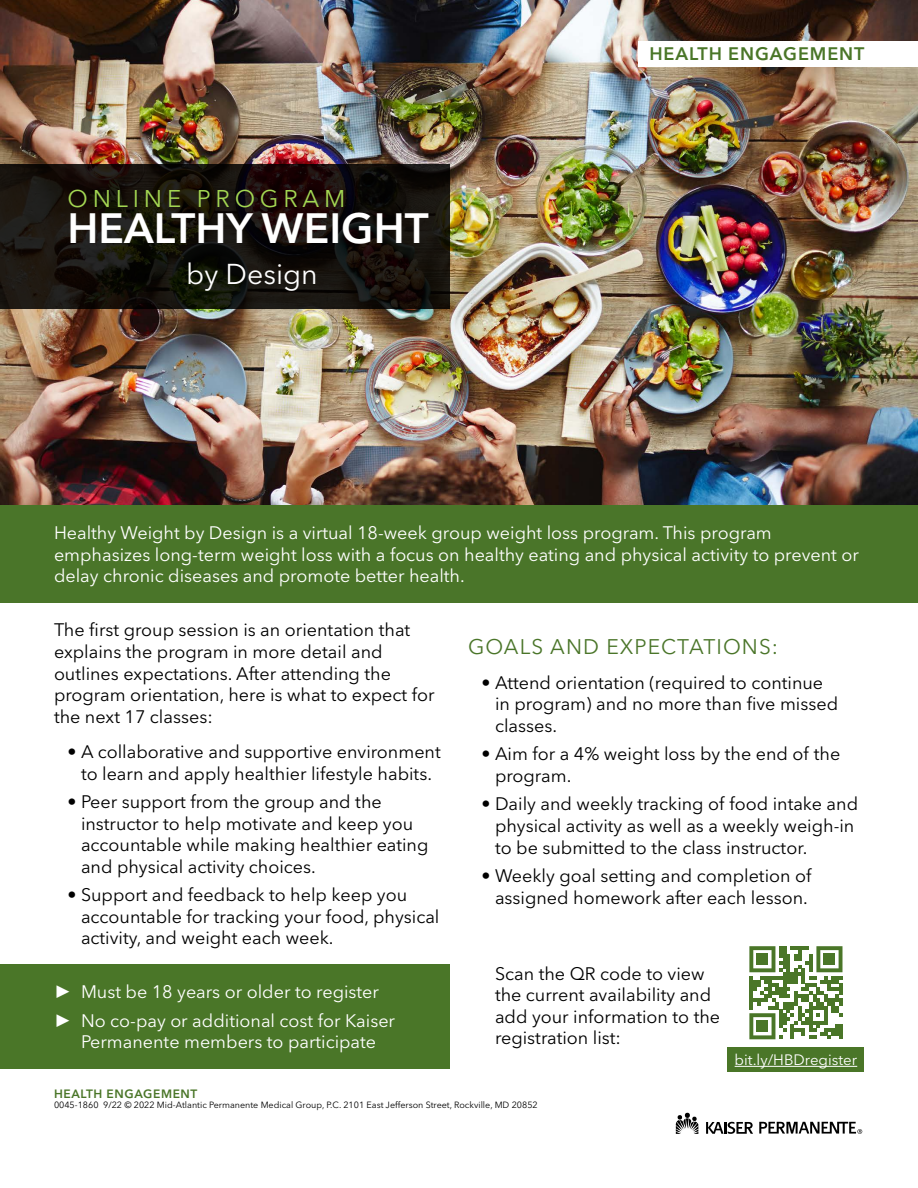
<style>
.page{position:relative;width:918px;height:1188px;background:#fff}
.page>*{position:absolute;margin:0;border:0;box-sizing:border-box;transform-origin:0 0}
.t1{font:600 42px "Avenir Next LT Pro";color:#fff}
.t2{font:28.5px "Avenir Next LT Pro";color:#fff}
.t3{font:24px "Avenir Next LT Pro";letter-spacing:.2em;color:#a3d652}
.t4{font:21px "Avenir Next LT Pro";letter-spacing:.05em;color:#4a7529}
.t5{font:18px/21.6px "Avenir Next LT Pro";color:#000}
.t6{font:18px/21.6px "Avenir Next LT Pro";color:#fff}
.t7{font:600 18px "Avenir Next LT Pro";letter-spacing:.05em;color:#4a7628}
.t8{font:15px "Avenir Next LT Pro";color:#fff}
.t9{font:600 12px "Avenir Next LT Pro";letter-spacing:.05em;color:#4a7628}
.t10{font:9px "Avenir Next LT Pro";color:#000}
.s1{font-family:"Times New Roman"}
</style>
<div class="page">
<img style="left:0;top:0;width:918px;height:505px">
<div style="left:638px;top:41px;width:280px;height:25px;background:#fff"></div>
<svg style="left:0;top:164px;width:449px;height:144px;background:#15110c"></svg>
<div style="left:0;top:505px;width:918px;height:98px;background:#4a7529"></div>
<div style="left:0;top:965px;width:450px;height:104px;background:#4a7628"></div>
<svg style="left:749px;top:946px;width:93px;height:93px"></svg>
<div style="left:757px;top:954px;width:11px;height:11px;background:#4a7628"></div>
<div style="left:824px;top:954px;width:11px;height:11px;background:#4a7628"></div>
<div style="left:757px;top:1021px;width:11px;height:11px;background:#4a7628"></div>
<div style="left:728px;top:1047px;width:136px;height:25px;background:#4a7628"></div>
<hr style="left:735px;top:1066px;width:122px;height:1px;background:#fff">
<svg style="left:676px;top:1113px;width:22px;height:21px"></svg>
<svg style="left:706px;top:1122px;width:47px;height:12px"></svg>
<svg style="left:759px;top:1122px;width:103px;height:12px"></svg>
<h3 class="t3" style="left:68px;top:184px;width:279px">ONLINE PROGRAM</h3>
<h1 class="t1" style="left:68px;top:203px;width:363px">HEALTHY WEIGHT</h1>
<h2 class="t2" style="left:186px;top:257px;width:133px">by Design</h2>
<p class="t7" style="left:649px;top:43px;width:217px">HEALTH ENGAGEMENT</p>
<p class="t6" style="left:54px;top:522px;width:806px">Healthy Weight by Design is a virtual 18-week group weight loss program. This program emphasizes long-term weight loss with a focus on healthy eating and physical activity to prevent or delay chronic diseases and promote better health.</p>
<p class="t5" style="left:54px;top:619px;width:382px">The first group session is an orientation that explains the program in more detail and outlines expectations. After attending the program orientation, here is what to expect for the next 17 classes:</p>
<p class="t5" style="left:68px;top:741px;width:375px;text-align:center">• A collaborative and supportive environment to learn and apply healthier lifestyle habits.</p>
<p class="t5" style="left:81px;top:791px;width:349px;text-indent:-14px">• Peer support from the group and the instructor to help motivate and keep you accountable while making healthier eating and physical activity choices.</p>
<p class="t5" style="left:81px;top:884px;width:360px;text-indent:-14px">• Support and feedback to help keep you accountable for tracking your food, physical activity, and weight each week.</p>
<p class="t4" style="left:468px;top:634px;width:312px">GOALS AND EXPECTATIONS:</p>
<p class="t5" style="left:495px;top:672px;width:345px;text-indent:-14px">• Attend orientation (required to continue in program) and no more than five missed classes.</p>
<p class="t5" style="left:495px;top:743px;width:347px;text-indent:-14px">• Aim for a 4% weight loss by the end of the program.</p>
<p class="t5" style="left:495px;top:793px;width:365px;text-indent:-14px">• Daily and weekly tracking of food intake and physical activity as well as a weekly weigh-in to be submitted to the class instructor.</p>
<p class="t5" style="left:482px;top:865px;width:331px;text-align:center">• Weekly goal setting and completion of assigned homework after each lesson.</p>
<p class="t6" style="left:54px;top:978px;width:343px;line-height:28.3px"><span class="s1">►</span> Must be 18 years or older to register <span class="s1">►</span> No co-pay or additional cost for Kaiser</p>
<p class="t6" style="left:81px;top:1031px;width:297px">Permanente members to participate</p>
<p class="t5" style="left:495px;top:963px;width:227px">Scan the QR code to view the current availability and add your information to the registration list:</p>
<p class="t9" style="left:54px;top:1086px;width:145px">HEALTH ENGAGEMENT</p>
<p class="t10" style="left:54px;top:1100px;width:485px">0045-1860 9/22 © 2022 Mid-Atlantic Permanente Medical Group, P.C. 2101 East Jefferson Street, Rockville, MD 20852</p>
<p class="t8" style="left:735px;top:1051px;width:124px">bit.ly/HBDregister</p>
</div>
